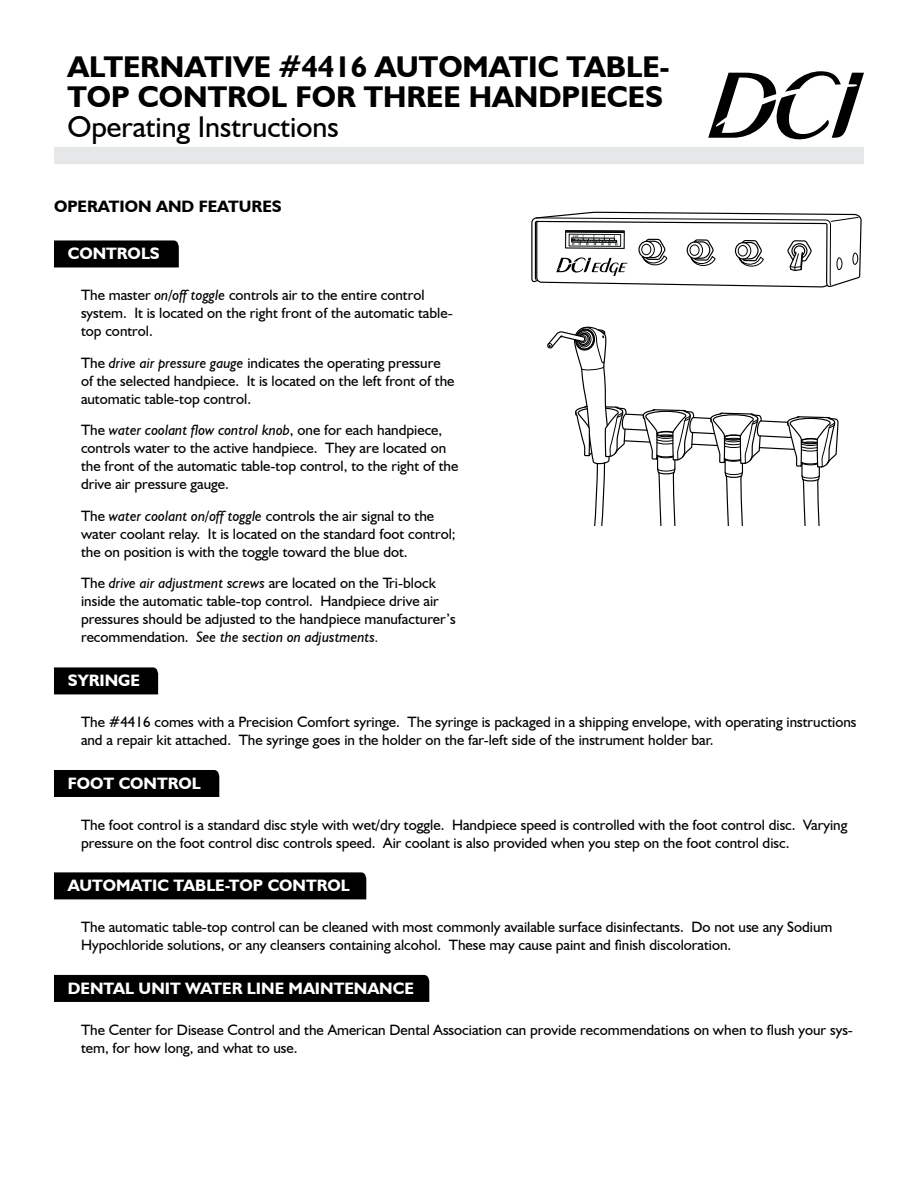
<style>
.page{position:relative;width:918px;height:1188px;background:#fff}
.page>*{position:absolute;margin:0;border:0;box-sizing:border-box;transform-origin:0 0}
.t1{font:700 30px/30px "Humanist 521 BT";color:#000}
.t2{font:30px "Humanist 521 BT";color:#000}
.t3{font:700 16.5px "Humanist 521 BT";color:#fff}
.t4{font:700 16.5px "Humanist 521 BT";color:#000}
.t5{font:15px/18px "Humanist 521 BT";color:#000}
.s1{font-style:italic}
</style>
<div class="page">
<svg style="left:708px;top:71px;width:156px;height:68px"></svg>
<div style="left:54px;top:147px;width:810px;height:17px;background:#e6e7e8"></div>
<div style="left:54px;top:770px;width:165px;height:27px;background:#000"></div>
<div style="left:54px;top:667px;width:104px;height:27px;background:#000"></div>
<div style="left:54px;top:240px;width:125px;height:27px;background:#000"></div>
<div style="left:54px;top:872px;width:312px;height:27px;background:#000"></div>
<div style="left:54px;top:975px;width:375px;height:27px;background:#000"></div>
<svg style="left:531px;top:211px;width:331px;height:315px"></svg>
<h1 class="t1" style="left:67px;top:51px;width:604px">ALTERNATIVE #4416 AUTOMATIC TABLE-<br>TOP CONTROL FOR THREE HANDPIECES</h1>
<h1 class="t2" style="left:67px;top:108px;width:273px">Operating Instructions</h1>
<p class="t4" style="left:54px;top:196px;width:229px">OPERATION AND FEATURES</p>
<p class="t3" style="left:68px;top:244px;width:93px">CONTROLS</p>
<p class="t5" style="left:81px;top:286px;width:373px">The master <span class="s1">on/off toggle</span> controls air to the entire control system. It is located on the right front of the automatic table&shy;top control.</p>
<p class="t5" style="left:81px;top:354px;width:375px">The <span class="s1">drive air pressure gauge</span> indicates the operating pressure of the selected handpiece. It is located on the left front of the automatic table-top control.</p>
<p class="t5" style="left:81px;top:421px;width:379px">The <span class="s1">water coolant flow control knob</span>, one for each handpiece, controls water to the active handpiece. They are located on the front of the automatic table-top control, to the right of the drive air pressure gauge.</p>
<p class="t5" style="left:81px;top:507px;width:376px">The <span class="s1">water coolant on/off toggle</span> controls the air signal to the water coolant relay. It is located on the standard foot control; the on position is with the toggle toward the blue dot.</p>
<p class="t5" style="left:81px;top:574px;width:376px">The <span class="s1">drive air adjustment screws</span> are located on the Tri-block inside the automatic table-top control. Handpiece drive air pressures should be adjusted to the handpiece manufacturer’s recommendation. <span class="s1">See the section on adjustments.</span></p>
<p class="t3" style="left:68px;top:671px;width:74px">SYRINGE</p>
<p class="t5" style="left:81px;top:713px;width:777px">The #4416 comes with a Precision Comfort syringe. The syringe is packaged in a shipping envelope, with operating instructions and a repair kit attached. The syringe goes in the holder on the far-left side of the instrument holder bar.</p>
<p class="t3" style="left:68px;top:773px;width:134px">FOOT CONTROL</p>
<p class="t5" style="left:81px;top:816px;width:768px">The foot control is a standard disc style with wet/dry toggle. Handpiece speed is controlled with the foot control disc. Varying pressure on the foot control disc controls speed. Air coolant is also provided when you step on the foot control disc.</p>
<p class="t3" style="left:68px;top:876px;width:283px">AUTOMATIC TABLE-TOP CONTROL</p>
<p class="t5" style="left:81px;top:918px;width:753px">The automatic table-top control can be cleaned with most commonly available surface disinfectants. Do not use any Sodium<br>Hypochloride solutions, or any cleansers containing alcohol. These may cause paint and finish discoloration.</p>
<p class="t3" style="left:68px;top:978px;width:348px">DENTAL UNIT WATER LINE MAINTENANCE</p>
<p class="t5" style="left:81px;top:1021px;width:774px">The Center for Disease Control and the American Dental Association can provide recommendations on when to flush your sys&shy;tem, for how long, and what to use.</p>
</div>
